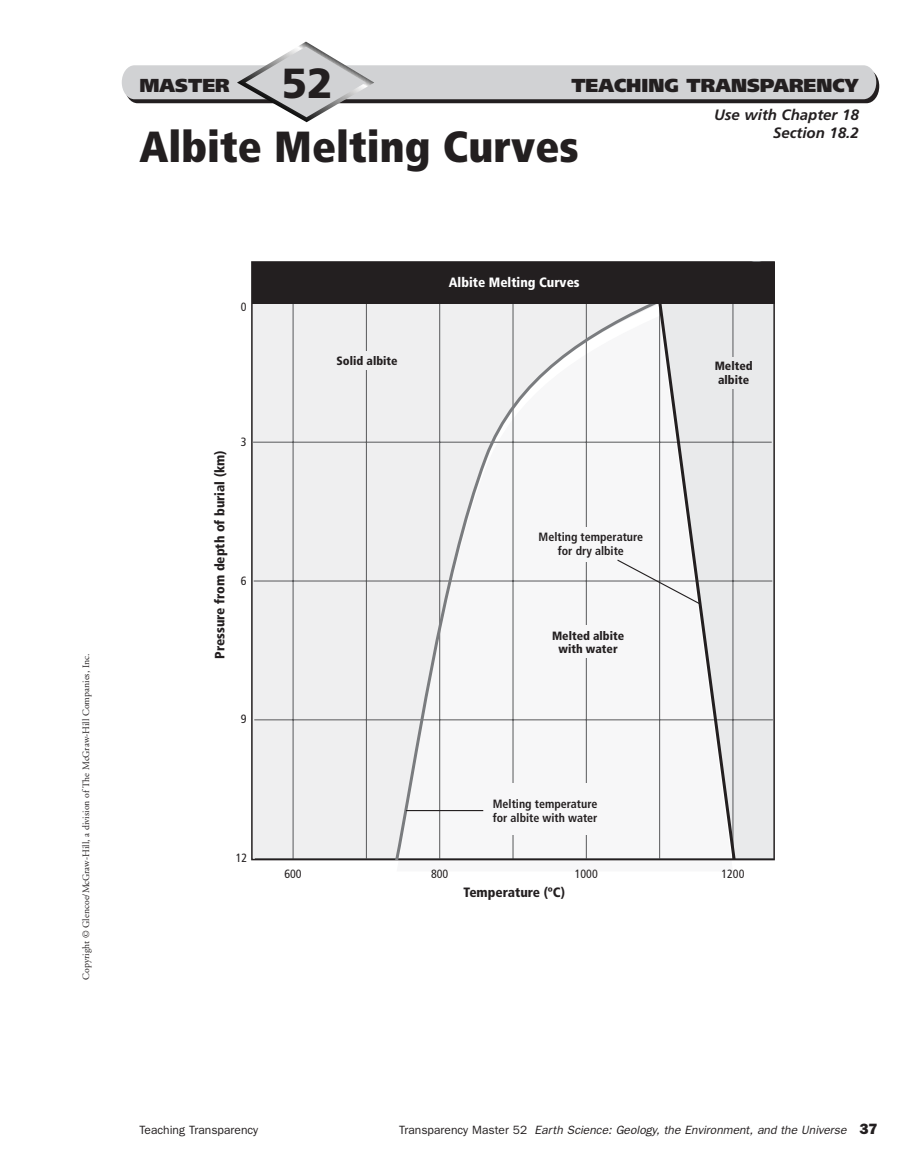
<style>
.page{position:relative;width:918px;height:1175px;background:#fff}
.page>*{position:absolute;margin:0;border:0;box-sizing:border-box;transform-origin:0 0}
.t1{font:900 condensed 43.5px "Frutiger";color:#231f20}
.t2{font:900 42px "Frutiger";color:#231f20}
.t3{font:900 18.75px "Frutiger";color:#231f20}
.t4{font:italic 700 15px/18px "Frutiger";color:#231f20;text-align:right}
.t5{font:900 condensed 13.5px "Frutiger LT Std";color:#231f20}
.t6{font:900 condensed 13.5px "Frutiger LT Std";color:#fff}
.t7{font:italic 12px "Franklin Gothic";color:#231f20}
.t8{font:700 condensed 12px/13.5px "Frutiger LT Std";color:#231f20;text-align:center}
.t9{font:900 condensed 12px/13.5px "Frutiger LT Std";color:#231f20;text-align:center}
.t10{font:12px "Franklin Gothic";color:#231f20}
.t11{font:condensed 12px "Frutiger LT Std";color:#231f20}
.t12{font:9.75px "Adobe Garamond";color:#231f20}
.s1{font-style:normal}
.s2{font-weight:800;font-style:normal;font-size:15px}
</style>
<div class="page">
<svg style="left:122px;top:42px;width:757px;height:80px"></svg>
<div style="left:254px;top:304px;width:138px;height:553px;background:#efeff0"></div>
<div style="left:765px;top:303px;width:7px;height:554px;background:#e9eaeb"></div>
<hr style="left:293px;top:264px;width:1px;height:594px;background:#57585a">
<hr style="left:366px;top:264px;width:1px;height:594px;background:#57585a">
<hr style="left:254px;top:719px;width:519px;height:1px;background:#57585a">
<hr style="left:254px;top:581px;width:518px;height:1px;background:#57585a">
<hr style="left:253px;top:442px;width:519px;height:1px;background:#57585a">
<hr style="left:253px;top:303px;width:518px;height:1px;background:#57585a">
<div style="left:392px;top:303px;width:373px;height:556px;background:#efeff0"></div>
<svg style="left:651px;top:303px;width:87px;height:556px"></svg>
<div style="left:252px;top:262px;width:522px;height:41px;background:#231f20"></div>
<div style="left:307px;top:351px;width:119px;height:18px;background:#efeff0"></div>
<div style="left:455px;top:783px;width:159px;height:52px;background:#f7f7f8"></div>
<div style="left:534px;top:527px;width:113px;height:35px;background:#f7f7f8"></div>
<div style="left:702px;top:357px;width:65px;height:31px;background:#e9eaeb"></div>
<svg style="left:405px;top:558px;width:296px;height:253px"></svg>
<p class="t12" style="left:82px;top:979px;width:327px;rotate:-90deg">Copyright © Glencoe/McGraw-Hill, a division of The McGraw-Hill Companies, Inc.</p>
<h3 class="t3" style="left:140px;top:77px;width:92px">MASTER</h3>
<h2 class="t2" style="left:281px;top:67px;width:53px">52</h2>
<h3 class="t3" style="left:571px;top:77px;width:289px">TEACHING TRANSPARENCY</h3>
<p class="t4" style="left:714px;top:107px;width:146px">Use with Chapter 18<br>Section 18.2</p>
<h1 class="t1" style="left:140px;top:129px;width:441px">Albite Melting Curves</h1>
<p class="t11" style="left:241px;top:302px;width:7px">0</p>
<p class="t5" style="left:214px;top:658px;width:210px;rotate:-90deg">Pressure from depth of burial (km)</p>
<p class="t11" style="left:241px;top:436px;width:7px">3</p>
<p class="t11" style="left:241px;top:575px;width:7px">6</p>
<p class="t11" style="left:241px;top:714px;width:7px">9</p>
<p class="t11" style="left:236px;top:853px;width:13px">12</p>
<p class="t9" style="left:337px;top:354px;width:63px">Solid albite</p>
<p class="t6" style="left:449px;top:276px;width:132px">Albite Melting Curves</p>
<p class="t8" style="left:539px;top:531px;width:106px">Melting temperature for dry albite</p>
<p class="t9" style="left:552px;top:629px;width:74px">Melted albite with water</p>
<p class="t8" style="left:493px;top:798px;width:106px;text-align:left">Melting temperature for albite with water</p>
<p class="t9" style="left:715px;top:360px;width:39px;text-align:left">Melted albite</p>
<p class="t11" style="left:284px;top:868px;width:19px">600</p>
<p class="t11" style="left:575px;top:868px;width:25px">1000</p>
<p class="t11" style="left:721px;top:868px;width:25px">1200</p>
<p class="t11" style="left:431px;top:868px;width:19px">800</p>
<p class="t5" style="left:463px;top:887px;width:103px">Temperature (ºC)</p>
<p class="t10" style="left:140px;top:1126px;width:120px">Teaching Transparency</p>
<p class="t7" style="left:399px;top:1126px;width:480px"><span class="s1">Transparency Master 52</span> Earth Science: Geology, the Environment, and the Universe <span class="s2">37</span></p>
</div>
